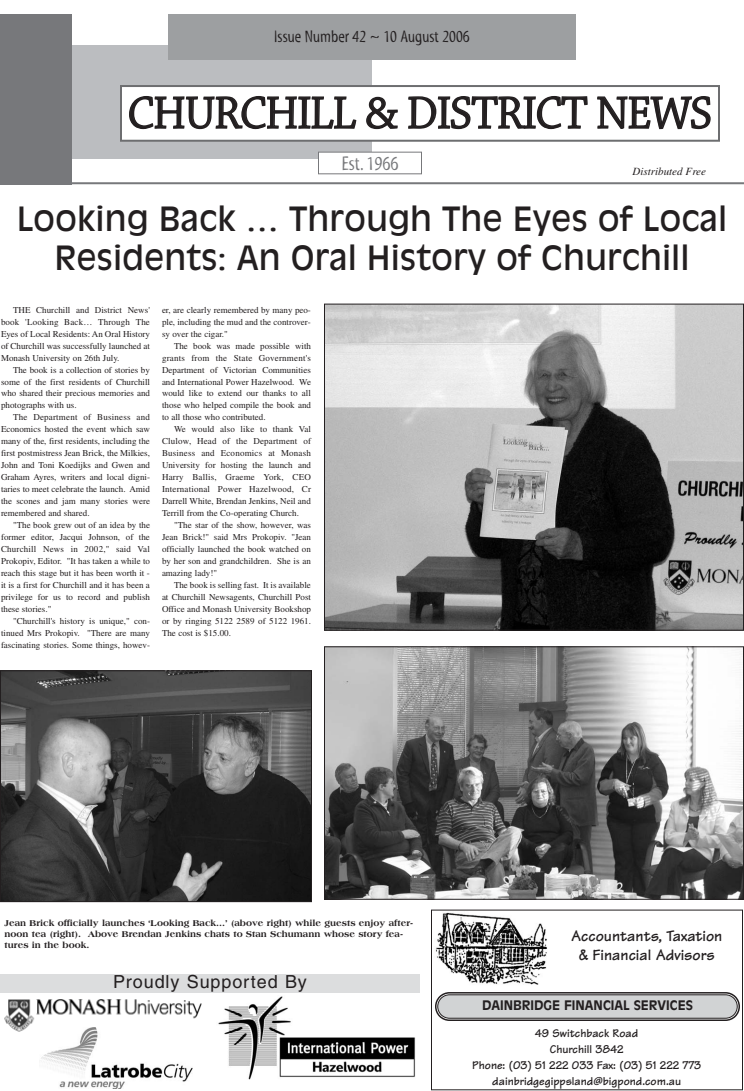
<style>
.page{position:relative;width:744px;height:1091px;background:#fff}
.page>*{position:absolute;margin:0;border:0;box-sizing:border-box;transform-origin:0 0}
.t1{font:48px "Chaparral Display";color:#231f20}
.t2{font:33px/39.6px "Antique Olive";color:#231f20;text-align:center}
.t3{font:20px "Myriad Tilt";color:#77787b}
.t4{font:18px "Helvetica";letter-spacing:.05em;color:#231f20}
.t5{font:17px "Myriad Tilt";color:#231f20}
.t6{font:700 16px/19.2px "Tekton";color:#231f20;text-align:center}
.t7{font:700 13px "Antique Olive";color:#231f20}
.t8{font:700 12px/16px "Tekton";color:#231f20;text-align:center}
.t9{font:italic 11px "Times";color:#231f20}
.t10{font:9px "Times";color:#231f20}
.t11{font:9px "Times";letter-spacing:.02em;color:#231f20}
.t12{font:800 9px/10.8px "Americana";color:#231f20}
</style>
<div class="page">
<div style="left:72px;top:45px;width:300px;height:114px;background:#bbbdc0"></div>
<div style="left:168px;top:14px;width:408px;height:46px;background:#9d9fa1"></div>
<div style="left:0;top:14px;width:72px;height:170px;background:#77787b"></div>
<div style="left:121px;top:86px;width:598px;height:55px;background:#fff"></div>
<div style="left:120px;top:85px;width:600px;height:57px;border:2px solid #6d6e70"></div>
<hr style="left:72px;top:182px;width:672px;height:2px;background:#77787b">
<div style="left:318px;top:152px;width:104px;height:22px;background:#fff"></div>
<div style="left:318px;top:152px;width:104px;height:22px;border:1px solid #77787b"></div>
<img style="left:218px;top:996px;width:198px;height:84px">
<img style="left:4px;top:999px;width:198px;height:33px">
<img style="left:39px;top:1027px;width:153px;height:61px">
<img style="left:435px;top:912px;width:112px;height:73px">
<svg style="left:435px;top:992px;width:305px;height:29px;background:#b4b5b6"></svg>
<div style="left:431px;top:910px;width:312px;height:180px;border:1px solid #231f20"></div>
<div style="left:0;top:974px;width:420px;height:19px;background:#dcddde"></div>
<img style="left:326px;top:306px;width:416px;height:323px">
<div style="left:324px;top:304px;width:420px;height:327px;border:1px solid #231f20"></div>
<img style="left:326px;top:648px;width:416px;height:250px">
<div style="left:324px;top:646px;width:420px;height:254px;border:1px solid #231f20"></div>
<img style="left:2px;top:672px;width:308px;height:228px">
<div style="left:0;top:670px;width:312px;height:232px;border:1px solid #231f20"></div>
<p class="t5" style="left:274px;top:30px;width:197px">Issue Number 42 ~ 10 August 2006</p>
<p class="t1" style="left:128px;top:94px;width:585px">CHURCHILL &amp; DISTRICT NEWS</p>
<p class="t3" style="left:342px;top:156px;width:58px">Est. 1966</p>
<p class="t9" style="left:633px;top:168px;width:75px">Distributed Free</p>
<p class="t2" style="left:17px;top:201px;width:712px">Looking Back … Through The Eyes of Local<br>Residents: An Oral History of Churchill</p>
<p class="t10" style="left:13px;top:307px;width:139px">THE Churchill and District News'</p>
<p class="t11" style="left:1px;top:318px;width:150px">book 'Looking Back… Through The</p>
<p class="t10" style="left:1px;top:330px;width:151px">Eyes of Local Residents: An Oral History</p>
<p class="t10" style="left:1px;top:342px;width:151px">of Churchill was successfully launched at</p>
<p class="t10" style="left:1px;top:354px;width:120px">Monash University on 26th July.</p>
<p class="t10" style="left:13px;top:366px;width:138px">The book is a collection of stories by</p>
<p class="t10" style="left:1px;top:378px;width:151px">some of the first residents of Churchill</p>
<p class="t10" style="left:1px;top:390px;width:151px">who shared their precious memories and</p>
<p class="t10" style="left:1px;top:402px;width:77px">photographs with us.</p>
<p class="t11" style="left:13px;top:414px;width:139px">The Department of Business and</p>
<p class="t10" style="left:1px;top:426px;width:151px">Economics hosted the event which saw</p>
<p class="t10" style="left:1px;top:438px;width:150px">many of the, first residents, including the</p>
<p class="t10" style="left:1px;top:450px;width:151px">first postmistress Jean Brick, the Milkies,</p>
<p class="t10" style="left:1px;top:462px;width:151px">John and Toni Koedijks and Gwen and</p>
<p class="t10" style="left:1px;top:474px;width:151px">Graham Ayres, writers and local digni-</p>
<p class="t10" style="left:1px;top:486px;width:150px">taries to meet celebrate the launch. Amid</p>
<p class="t10" style="left:1px;top:498px;width:151px">the scones and jam many stories were</p>
<p class="t10" style="left:1px;top:510px;width:90px">remembered and shared.</p>
<p class="t10" style="left:13px;top:522px;width:139px">"The book grew out of an idea by the</p>
<p class="t10" style="left:1px;top:534px;width:150px">former editor, Jacqui Johnson, of the</p>
<p class="t11" style="left:1px;top:546px;width:151px">Churchill News in 2002," said Val</p>
<p class="t10" style="left:1px;top:558px;width:151px">Prokopiv, Editor. "It has taken a while to</p>
<p class="t10" style="left:1px;top:570px;width:150px">reach this stage but it has been worth it -</p>
<p class="t10" style="left:1px;top:581px;width:150px">it is a first for Churchill and it has been a</p>
<p class="t10" style="left:1px;top:593px;width:151px">privilege for us to record and publish</p>
<p class="t10" style="left:1px;top:605px;width:52px">these stories."</p>
<p class="t10" style="left:13px;top:617px;width:139px">"Churchill's history is unique," con-</p>
<p class="t10" style="left:1px;top:629px;width:151px">tinued Mrs Prokopiv. "There are many</p>
<p class="t10" style="left:1px;top:641px;width:151px">fascinating stories. Some things, howev-</p>
<p class="t10" style="left:162px;top:306px;width:150px">er, are clearly remembered by many peo-</p>
<p class="t10" style="left:162px;top:318px;width:150px">ple, including the mud and the controver-</p>
<p class="t10" style="left:162px;top:330px;width:67px">sy over the cigar."</p>
<p class="t10" style="left:174px;top:342px;width:139px">The book was made possible with</p>
<p class="t11" style="left:162px;top:354px;width:151px">grants from the State Government's</p>
<p class="t10" style="left:162px;top:366px;width:150px">Department of Victorian Communities</p>
<p class="t10" style="left:162px;top:378px;width:151px">and International Power Hazelwood. We</p>
<p class="t10" style="left:162px;top:390px;width:150px">would like to extend our thanks to all</p>
<p class="t10" style="left:162px;top:402px;width:151px">those who helped compile the book and</p>
<p class="t10" style="left:162px;top:414px;width:105px">to all those who contributed.</p>
<p class="t10" style="left:174px;top:426px;width:138px">We would also like to thank Val</p>
<p class="t11" style="left:162px;top:438px;width:151px">Clulow, Head of the Department of</p>
<p class="t11" style="left:162px;top:450px;width:151px">Business and Economics at Monash</p>
<p class="t10" style="left:162px;top:462px;width:151px">University for hosting the launch and</p>
<p class="t11" style="left:162px;top:474px;width:151px">Harry Ballis, Graeme York, CEO</p>
<p class="t11" style="left:162px;top:486px;width:151px">International Power Hazelwood, Cr</p>
<p class="t10" style="left:162px;top:498px;width:150px">Darrell White, Brendan Jenkins, Neil and</p>
<p class="t10" style="left:162px;top:510px;width:138px">Terrill from the Co-operating Church.</p>
<p class="t10" style="left:174px;top:522px;width:139px">"The star of the show, however, was</p>
<p class="t10" style="left:162px;top:534px;width:150px">Jean Brick!" said Mrs Prokopiv. "Jean</p>
<p class="t10" style="left:162px;top:546px;width:150px">officially launched the book watched on</p>
<p class="t10" style="left:162px;top:558px;width:151px">by her son and grandchildren. She is an</p>
<p class="t10" style="left:162px;top:569px;width:57px">amazing lady!"</p>
<p class="t10" style="left:174px;top:581px;width:138px">The book is selling fast. It is available</p>
<p class="t10" style="left:162px;top:593px;width:151px">at Churchill Newsagents, Churchill Post</p>
<p class="t10" style="left:162px;top:605px;width:151px">Office and Monash University Bookshop</p>
<p class="t10" style="left:162px;top:617px;width:151px">or by ringing 5122 2589 of 5122 1961.</p>
<p class="t10" style="left:162px;top:629px;width:70px">The cost is $15.00.</p>
<p class="t12" style="left:5px;top:918px;width:410px">Jean Brick officially launches ‘Looking Back...’ (above right) while guests enjoy after&shy;noon tea (right). Above Brendan Jenkins chats to Stan Schumann whose story fea&shy;tures in the book.</p>
<p class="t4" style="left:113px;top:975px;width:195px">Proudly Supported By</p>
<p class="t6" style="left:571px;top:929px;width:153px">Accountants, Taxation &amp; Financial Advisors</p>
<p class="t7" style="left:482px;top:1000px;width:212px">DAINBRIDGE FINANCIAL SERVICES</p>
<p class="t8" style="left:472px;top:1027px;width:230px">49 Switchback Road<br>Churchill 3842<br>Phone: (03) 51 222 033 Fax: (03) 51 222 773 dainbridgegippsland@bigpond.com.au</p>
</div>
